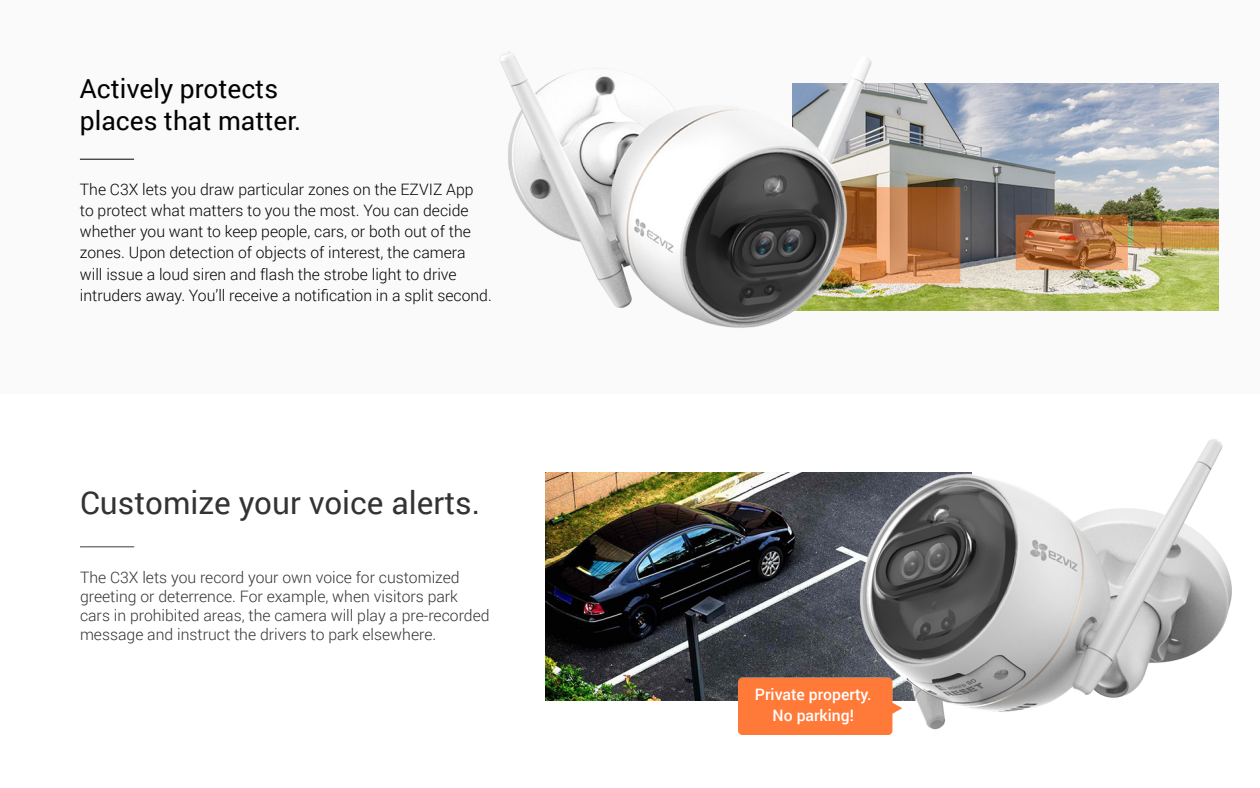
<style>
.page{position:relative;width:1260px;height:788px;background:#fff}
.page>*{position:absolute;margin:0;border:0;box-sizing:border-box;transform-origin:0 0}
.t1{font:31.5px "Roboto";color:#333}
.t2{font:26.25px/31.5px "Roboto";color:#020202}
.t3{font:300 15.75px/21px "Roboto";color:#020202}
.t4{font:300 15.75px/18.9px "Roboto";color:#333}
.t5{font:500 15.75px/21px "Roboto";color:#fff;text-align:center}
</style>
<div class="page">
<img style="left:545px;top:472px;width:194px;height:228px">
<img style="left:739px;top:439px;width:492px;height:295px">
<div style="left:0;top:0;width:1260px;height:394px;background:#fafafa"></div>
<hr style="left:80px;top:159px;width:54px;height:1px;background:#020202">
<hr style="left:80px;top:546px;width:54px;height:1px;background:#3e3a39">
<img style="left:878px;top:83px;width:341px;height:228px">
<img style="left:500px;top:52px;width:378px;height:276px">
<h2 class="t2" style="left:80px;top:72px;width:223px">Actively protects places that matter.</h2>
<p class="t3" style="left:80px;top:179px;width:413px">The C3X lets you draw particular zones on the EZVIZ App<br>to protect what matters to you the most. You can decide whether you want to keep people, cars, or both out of the zones. Upon detection of objects of interest, the camera will issue a loud siren and flash the strobe light to drive intruders away. You’ll receive a notification in a split second.</p>
<h1 class="t1" style="left:80px;top:480px;width:402px">Customize your voice alerts.</h1>
<p class="t4" style="left:80px;top:567px;width:411px">The C3X lets you record your own voice for customized greeting or deterrence. For example, when visitors park cars in prohibited areas, the camera will play a pre-recorded message and instruct the drivers to park elsewhere.</p>
<p class="t5" style="left:755px;top:683px;width:118px">Private property.<br>No parking!</p>
</div>
